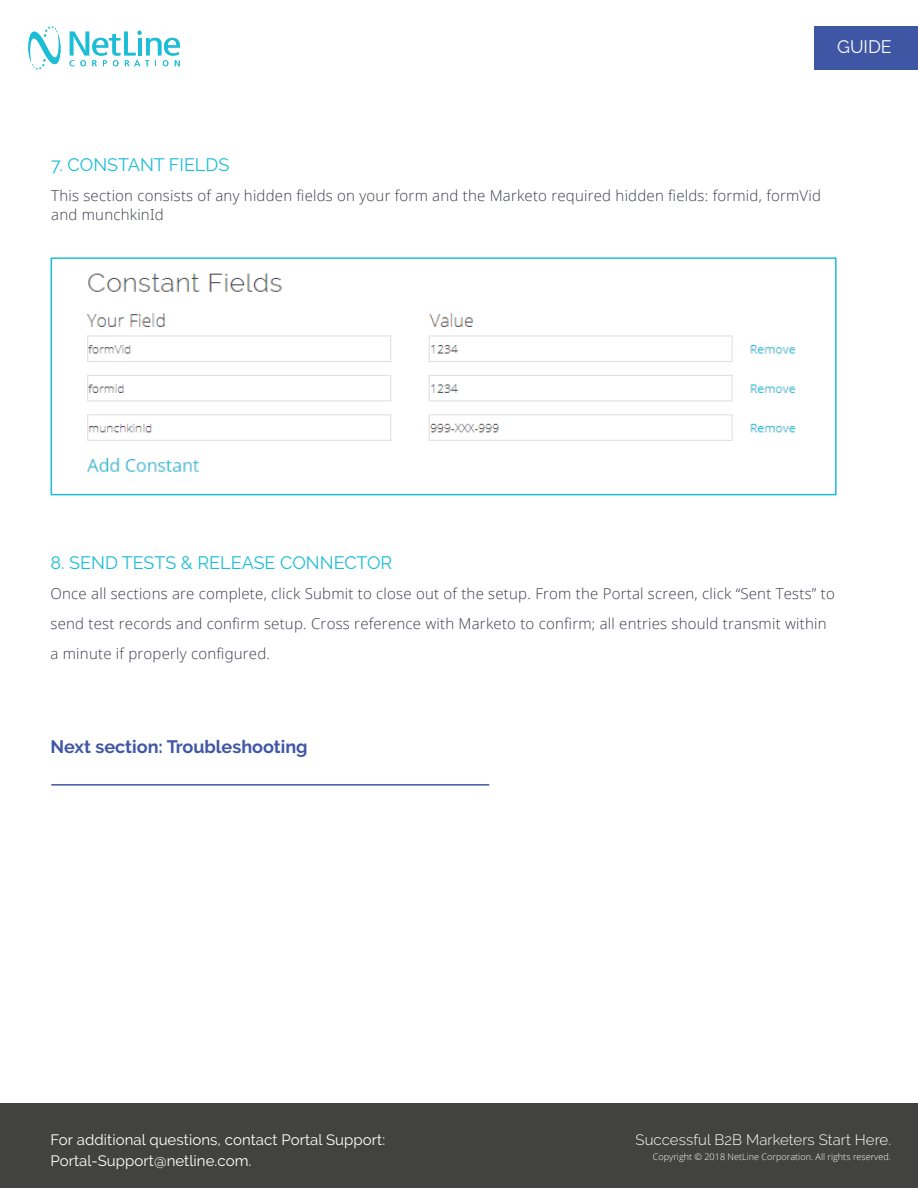
<style>
.page{position:relative;width:918px;height:1188px;background:#fff}
.page>*{position:absolute;margin:0;border:0;box-sizing:border-box;transform-origin:0 0}
.t1{font:18px "Raleway";color:#1cbed7}
.t2{font:700 18px "Raleway";color:#4057a5}
.t3{font:18px "Raleway";color:#fff}
.t4{font:300 15px/30px "Open Sans";letter-spacing:.015em;color:#3b3d49}
.t5{font:15px/21px "Raleway";letter-spacing:.005em;color:#fff}
.t6{font:300 15px "Raleway";letter-spacing:.005em;color:#fff}
.t7{font:300 9px "Open Sans";letter-spacing:.005em;color:#fff}
</style>
<div class="page">
<svg style="left:28px;top:26px;width:33px;height:44px"></svg>
<svg style="left:70px;top:30px;width:110px;height:36px"></svg>
<div style="left:0;top:1104px;width:918px;height:84px;background:#424241"></div>
<div style="left:814px;top:26px;width:104px;height:43px;background:#3f56a5"></div>
<img style="left:87px;top:273px;width:709px;height:199px">
<div style="left:51px;top:257px;width:786px;height:238px;border:2px solid #1cbed7"></div>
<hr style="left:51px;top:784px;width:438px;height:2px;background:#4057a5">
<p class="t3" style="left:837px;top:36px;width:56px">GUIDE</p>
<p class="t1" style="left:51px;top:154px;width:179px">7. CONSTANT FIELDS</p>
<p class="t4" style="left:51px;top:185px;width:771px;line-height:19.5px">This section consists of any hidden fields on your form and the Marketo required hidden fields: formid, formVid and munchkinId</p>
<p class="t1" style="left:51px;top:552px;width:343px">8. SEND TESTS &amp; RELEASE CONNECTOR</p>
<p class="t4" style="left:51px;top:578px;width:786px">Once all sections are complete, click Submit to close out of the setup. From the Portal screen, click “Sent Tests” to send test records and confirm setup. Cross reference with Marketo to confirm; all entries should transmit within a minute if properly configured.</p>
<p class="t2" style="left:51px;top:736px;width:259px">Next section: Troubleshooting</p>
<p class="t5" style="left:51px;top:1129px;width:336px">For additional questions, contact Portal Support:<br>Portal-Support@netline.com.</p>
<p class="t6" style="left:636px;top:1131px;width:257px">Successful B2B Marketers Start Here.</p>
<p class="t7" style="left:653px;top:1150px;width:240px">Copyright © 2018 NetLine Corporation. All rights reserved.</p>
</div>
